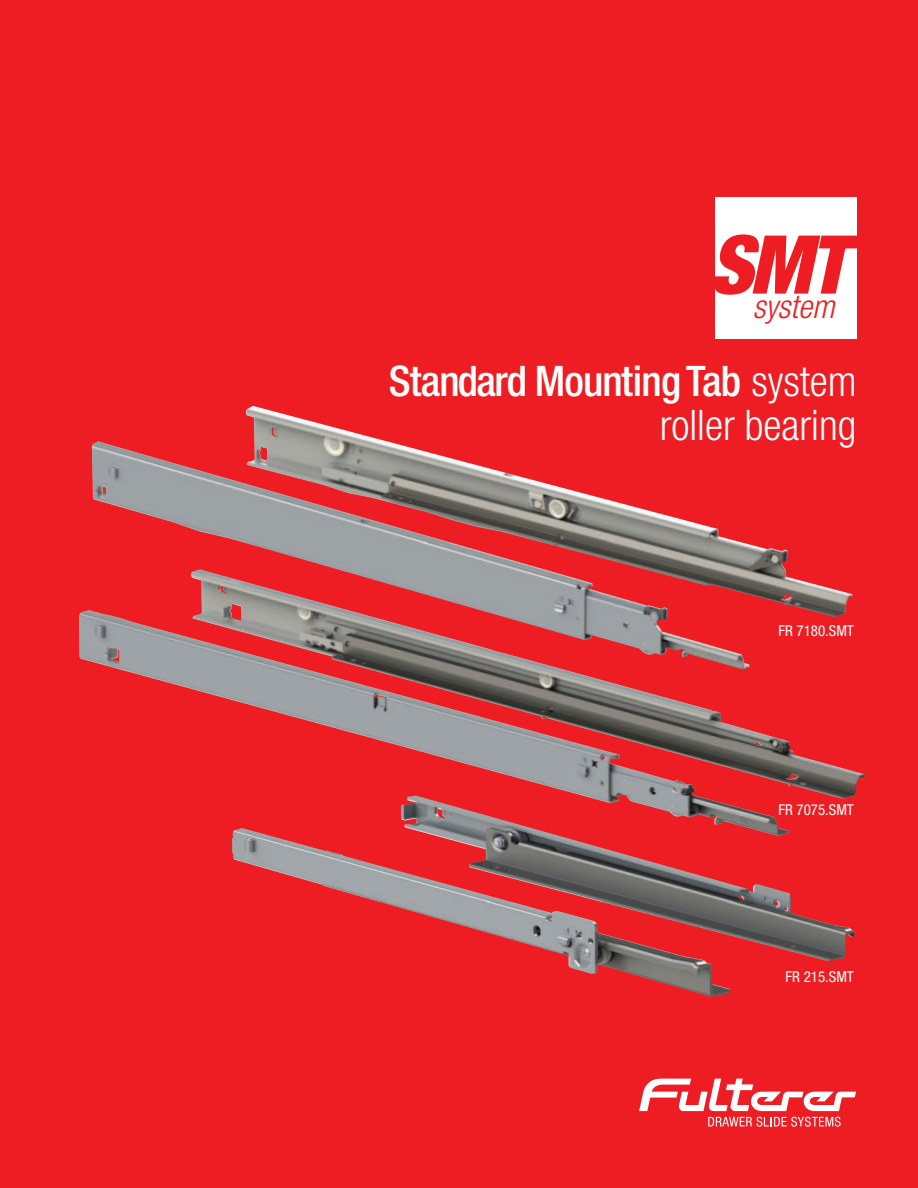
<style>
.page{position:relative;width:918px;height:1188px;background:#fff}
.page>*{position:absolute;margin:0;border:0;box-sizing:border-box;transform-origin:0 0}
.t1{font:italic 900 condensed 81.15px "Helvetica Neue";color:#ee1d23}
.t2{font:500 condensed 42.15px "Helvetica Neue";letter-spacing:-.02em;color:#fff}
.t3{font:300 condensed 42.15px "Helvetica Neue";color:#fff}
.t4{font:italic 300 condensed 32.7px "Helvetica Neue";color:#ee1d23}
.t5{font:condensed 15px "Helvetica Neue";color:#fff}
.s1{font-weight:300}
</style>
<div class="page">
<div style="left:1px;top:0;width:917px;height:1188px;background:#ee1d23"></div>
<svg style="left:639px;top:1079px;width:217px;height:32px"></svg>
<svg style="left:708px;top:1117px;width:133px;height:10px"></svg>
<div style="left:715px;top:197px;width:141px;height:142px;background:#fff"></div>
<img style="left:92px;top:406px;width:706px;height:174px">
<img style="left:232px;top:836px;width:623px;height:161px">
<img style="left:79px;top:580px;width:786px;height:256px">
<h1 class="t1" style="left:709px;top:215px;width:139px">SMT</h1>
<h3 class="t4" style="left:753px;top:288px;width:83px">system</h3>
<h2 class="t2" style="left:389px;top:366px;width:470px">Standard Mounting Tab <span class="s1">system</span></h2>
<h2 class="t3" style="left:660px;top:410px;width:198px">roller bearing</h2>
<p class="t5" style="left:778px;top:622px;width:77px">FR 7180.SMT</p>
<p class="t5" style="left:778px;top:801px;width:77px">FR 7075.SMT</p>
<p class="t5" style="left:786px;top:968px;width:70px">FR 215.SMT</p>
</div>
